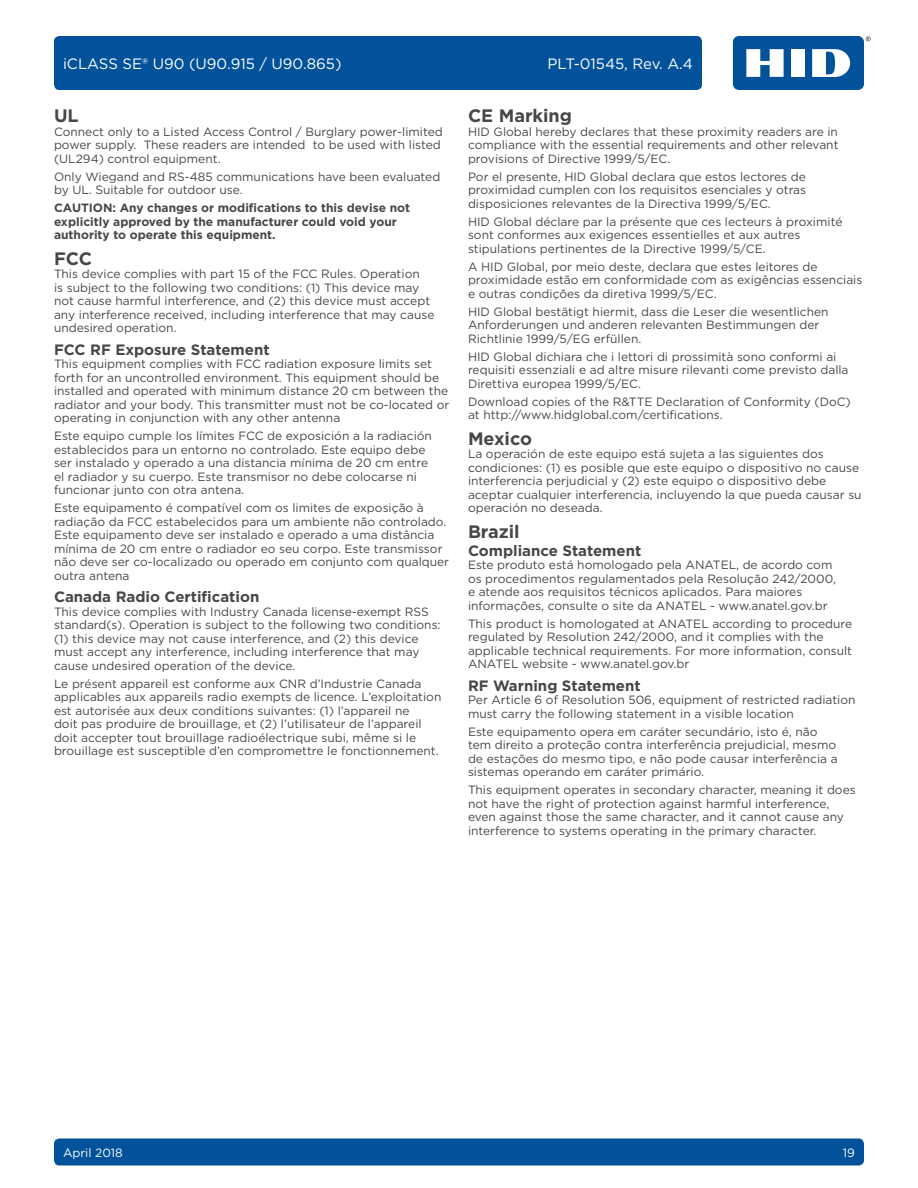
<style>
.page{position:relative;width:918px;height:1188px;background:#fff}
.page>*{position:absolute;margin:0;border:0;box-sizing:border-box;transform-origin:0 0}
.t1{font:700 18px "Gotham";color:#464748}
.t2{font:700 15px "Gotham";color:#464748}
.t3{font:15px "Gotham";color:#fff}
.t4{font:12px/13.5px "Gotham";color:#464748}
.t5{font:700 12px/13.5px "Gotham";color:#464748}
.t6{font:12px "Gotham";color:#fff}
</style>
<div class="page">
<div style="left:54px;top:36px;width:648px;height:54px;background:#01529a;border-radius:5px"></div>
<div style="left:54px;top:1138px;width:810px;height:27px;background:#01529a;border-radius:5px"></div>
<svg style="left:866px;top:36px;width:5px;height:5px"></svg>
<div style="left:733px;top:36px;width:131px;height:54px;background:#01529a;border-radius:6px"></div>
<div style="left:791px;top:49px;width:14px;height:28px;background:#fff"></div>
<svg style="left:746px;top:49px;width:38px;height:28px"></svg>
<svg style="left:812px;top:49px;width:38px;height:28px"></svg>
<p class="t3" style="left:63px;top:57px;width:280px">iCLASS SE® U90 (U90.915 / U90.865)</p>
<p class="t3" style="left:548px;top:57px;width:147px">PLT-01545, Rev. A.4</p>
<h1 class="t1" style="left:54px;top:108px;width:26px">UL</h1>
<p class="t4" style="left:54px;top:126px;width:390px">Connect only to a Listed Access Control / Burglary power-limited power supply. These readers are intended to be used with listed (UL294) control equipment.</p>
<p class="t4" style="left:54px;top:171px;width:388px">Only Wiegand and RS-485 communications have been evaluated by UL. Suitable for outdoor use.</p>
<p class="t5" style="left:54px;top:202px;width:358px">CAUTION: Any changes or modifications to this devise not explicitly approved by the manufacturer could void your authority to operate this equipment.</p>
<h1 class="t1" style="left:54px;top:250px;width:40px">FCC</h1>
<p class="t4" style="left:54px;top:268px;width:382px">This device complies with part 15 of the FCC Rules. Operation<br>is subject to the following two conditions: (1) This device may not cause harmful interference, and (2) this device must accept any interference received, including interference that may cause undesired operation.</p>
<p class="t2" style="left:54px;top:343px;width:217px">FCC RF Exposure Statement</p>
<p class="t4" style="left:54px;top:358px;width:397px">This equipment complies with FCC radiation exposure limits set forth for an uncontrolled environment. This equipment should be installed and operated with minimum distance 20 cm between the radiator and your body. This transmitter must not be co-located or operating in conjunction with any other antenna</p>
<p class="t4" style="left:54px;top:430px;width:380px">Este equipo cumple los límites FCC de exposición a la radiación establecidos para un entorno no controlado. Este equipo debe ser instalado y operado a una distancia mínima de 20 cm entre el radiador y su cuerpo. Este transmisor no debe colocarse ni funcionar junto con otra antena.</p>
<p class="t4" style="left:54px;top:502px;width:397px">Este equipamento é compatível com os limites de exposição à radiação da FCC estabelecidos para um ambiente não controlado.<br>Este equipamento deve ser instalado e operado a uma distância mínima de 20 cm entre o radiador eo seu corpo. Este transmissor não deve ser co-localizado ou operado em conjunto com qualquer outra antena</p>
<p class="t2" style="left:54px;top:590px;width:207px">Canada Radio Certification</p>
<p class="t4" style="left:54px;top:606px;width:388px">This device complies with Industry Canada license-exempt RSS standard(s). Operation is subject to the following two conditions: (1) this device may not cause interference, and (2) this device must accept any interference, including interference that may cause undesired operation of the device.</p>
<p class="t4" style="left:54px;top:678px;width:389px">Le présent appareil est conforme aux CNR d’Industrie Canada applicables aux appareils radio exempts de licence. L’exploitation est autorisée aux deux conditions suivantes: (1) l’appareil ne<br>doit pas produire de brouillage, et (2) l’utilisateur de l’appareil doit accepter tout brouillage radioélectrique subi, même si le brouillage est susceptible d’en compromettre le fonctionnement.</p>
<h1 class="t1" style="left:468px;top:108px;width:106px">CE Marking</h1>
<p class="t4" style="left:468px;top:126px;width:372px;text-align:justify">HID Global hereby declares that these proximity readers are in compliance with the essential requirements and other relevant provisions of Directive 1999/5/EC.</p>
<p class="t4" style="left:468px;top:171px;width:340px;text-align:justify">Por el presente, HID Global declara que estos lectores de proximidad cumplen con los requisitos esenciales y otras disposiciones relevantes de la Directiva 1999/5/EC.</p>
<p class="t4" style="left:468px;top:216px;width:376px">HID Global déclare par la présente que ces lecteurs à proximité sont conformes aux exigences essentielles et aux autres stipulations pertinentes de la Directive 1999/5/CE.</p>
<p class="t4" style="left:468px;top:261px;width:396px">A HID Global, por meio deste, declara que estes leitores de proximidade estão em conformidade com as exigências essenciais e outras condições da diretiva 1999/5/EC.</p>
<p class="t4" style="left:468px;top:306px;width:362px">HID Global bestätigt hiermit, dass die Leser die wesentlichen<br>Anforderungen und anderen relevanten Bestimmungen der<br>Richtlinie 1999/5/EG erfüllen.</p>
<p class="t4" style="left:468px;top:351px;width:382px">HID Global dichiara che i lettori di prossimità sono conformi ai requisiti essenziali e ad altre misure rilevanti come previsto dalla<br>Direttiva europea 1999/5/EC.</p>
<p class="t4" style="left:468px;top:396px;width:384px">Download copies of the R&amp;TTE Declaration of Conformity (DoC) at http://www.hidglobal.com/certifications.</p>
<h1 class="t1" style="left:468px;top:430px;width:66px">Mexico</h1>
<p class="t4" style="left:468px;top:448px;width:395px">La operación de este equipo está sujeta a las siguientes dos condiciones: (1) es posible que este equipo o dispositivo no cause interferencia perjudicial y (2) este equipo o dispositivo debe aceptar cualquier interferencia, incluyendo la que pueda causar su operación no deseada.</p>
<h1 class="t1" style="left:468px;top:523px;width:53px">Brazil</h1>
<p class="t2" style="left:468px;top:544px;width:175px">Compliance Statement</p>
<p class="t4" style="left:468px;top:559px;width:370px">Este produto está homologado pela ANATEL, de acordo com os procedimentos regulamentados pela Resolução 242/2000, e atende aos requisitos técnicos aplicados. Para maiores informações, consulte o site da ANATEL - www.anatel.gov.br</p>
<p class="t4" style="left:468px;top:618px;width:386px">This product is homologated at ANATEL according to procedure regulated by Resolution 242/2000, and it complies with the applicable technical requirements. For more information, consult ANATEL website - www.anatel.gov.br</p>
<p class="t2" style="left:468px;top:679px;width:174px">RF Warning Statement</p>
<p class="t4" style="left:468px;top:694px;width:389px">Per Article 6 of Resolution 506, equipment of restricted radiation must carry the following statement in a visible location</p>
<p class="t4" style="left:468px;top:726px;width:371px">Este equipamento opera em caráter secundário, isto é, não tem direito a proteção contra interferência prejudicial, mesmo de estações do mesmo tipo, e não pode causar interferência a sistemas operando em caráter primário.</p>
<p class="t4" style="left:468px;top:784px;width:389px">This equipment operates in secondary character, meaning it does not have the right of protection against harmful interference, even against those the same character, and it cannot cause any interference to systems operating in the primary character.</p>
<p class="t6" style="left:63px;top:1147px;width:61px">April 2018</p>
<p class="t6" style="left:843px;top:1147px;width:14px">19</p>
</div>
